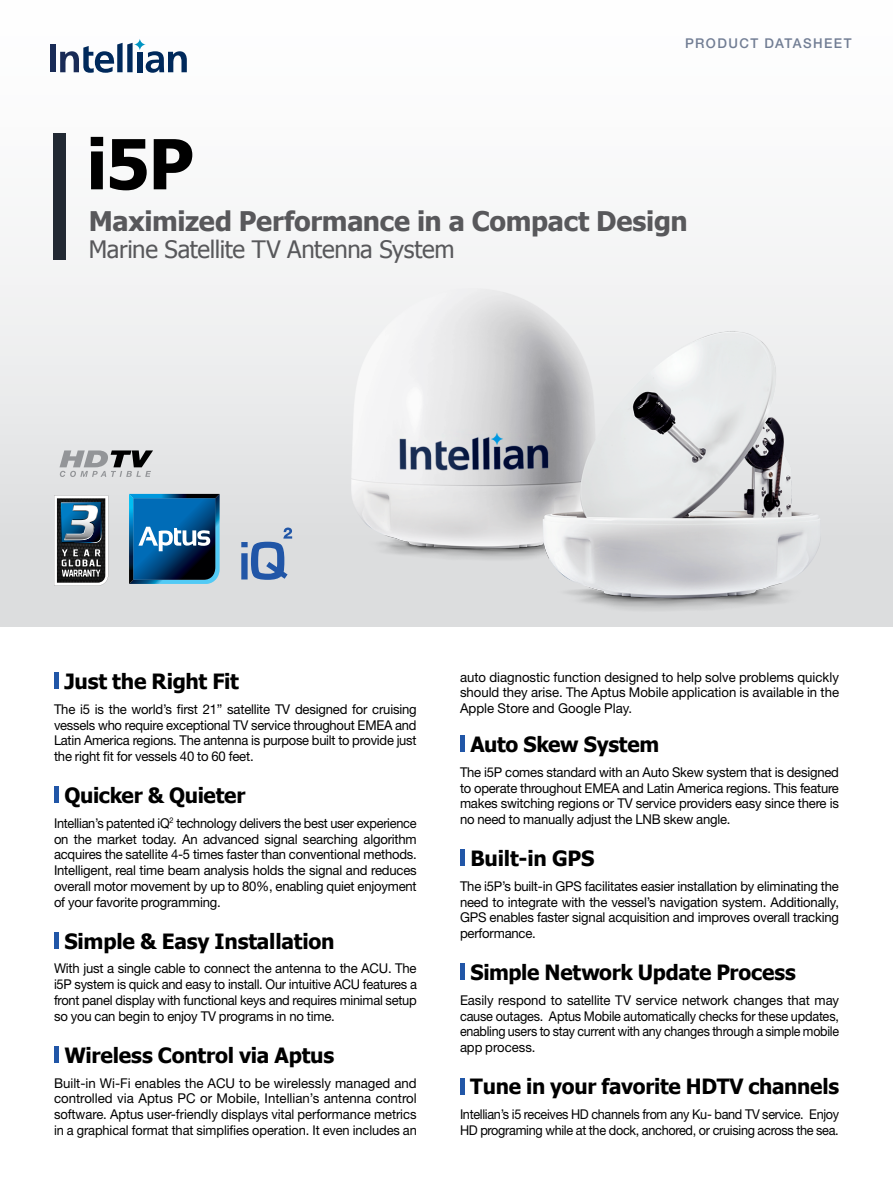
<style>
.page{position:relative;width:893px;height:1187px;background:#fff}
.page>*{position:absolute;margin:0;border:0;box-sizing:border-box;transform-origin:0 0}
.t1{font:700 69px "Tahoma";color:#000}
.t2{font:700 27px "Tahoma";letter-spacing:-.015em;color:#58585b}
.t3{font:24px "Tahoma";letter-spacing:-.015em;color:#58585b}
.t4{font:700 21px "Tahoma";letter-spacing:-.01em;color:#000}
.t5{font:13.5px/15.8px "Helvetica Neue LT Std";letter-spacing:-.015em;color:#000;text-align:justify}
.t6{font:13.5px/15.8px "Helvetica Neue LT Std";letter-spacing:-.015em;color:#000;text-align:justify;scale:.94 1}
.t7{font:500 13.5px "Helvetica Neue LT Std";letter-spacing:.11em;color:#727e94}
</style>
<div class="page">
<div style="left:0;top:0;width:893px;height:626px;background:linear-gradient(to bottom,#fff,#dadbdc)"></div>
<div style="left:50px;top:44px;width:6px;height:28px;background:#192b56"></div>
<svg style="left:60px;top:39px;width:127px;height:34px"></svg>
<hr style="left:54px;top:672px;width:4px;height:17px;background:#2156a7">
<hr style="left:54px;top:786px;width:4px;height:17px;background:#2156a7">
<hr style="left:54px;top:932px;width:4px;height:16px;background:#2156a7">
<hr style="left:54px;top:1046px;width:4px;height:16px;background:#2156a7">
<hr style="left:460px;top:735px;width:4px;height:17px;background:#2156a7">
<hr style="left:460px;top:849px;width:4px;height:17px;background:#2156a7">
<hr style="left:460px;top:963px;width:4px;height:17px;background:#2156a7">
<hr style="left:460px;top:1077px;width:4px;height:17px;background:#2156a7">
<svg style="left:60px;top:450px;width:93px;height:27px;background:#a9abac"></svg>
<svg style="left:241px;top:527px;width:51px;height:52px;background:#94a9c9"></svg>
<svg style="left:129px;top:494px;width:91px;height:90px;background:#1c6293"></svg>
<div style="left:53px;top:133px;width:12px;height:126px;background:#222933"></div>
<img style="left:317px;top:227px;width:529px;height:400px">
<svg style="left:54px;top:495px;width:54px;height:90px"></svg>
<p class="t7" style="left:685px;top:35px;width:168px">PRODUCT DATASHEET</p>
<h1 class="t1" style="left:87px;top:116px;width:109px">i5P</h1>
<h2 class="t2" style="left:89px;top:202px;width:600px">Maximized Performance in a Compact Design</h2>
<h3 class="t3" style="left:89px;top:233px;width:367px">Marine Satellite TV Antenna System</h3>
<h3 class="t4" style="left:64px;top:666px;width:176px">Just the Right Fit</h3>
<p class="t5" style="left:54px;top:701px;width:364px">The i5 is the world’s first 21” satellite TV designed for cruising vessels who require exceptional TV service throughout EMEA and Latin America regions. The antenna is purpose built to provide just the right fit for vessels 40 to 60 feet.</p>
<h3 class="t4" style="left:64px;top:780px;width:182px">Quicker &amp; Quieter</h3>
<p class="t6" style="left:54px;top:815px;width:387px">Intellian’s patented iQ<sup>2</sup> technology delivers the best user experience on the market today. An advanced signal searching algorithm acquires the satellite 4-5 times faster than conventional methods.<br>Intelligent, real time beam analysis holds the signal and reduces overall motor movement by up to 80%, enabling quiet enjoyment of your favorite programming.</p>
<h3 class="t4" style="left:64px;top:926px;width:272px">Simple &amp; Easy Installation</h3>
<p class="t5" style="left:54px;top:960px;width:364px">With just a single cable to connect the antenna to the ACU. The i5P system is quick and easy to install. Our intuitive ACU features a front panel display with functional keys and requires minimal setup so you can begin to enjoy TV programs in no time.</p>
<h3 class="t4" style="left:64px;top:1040px;width:271px">Wireless Control via Aptus</h3>
<p class="t5" style="left:54px;top:1074px;width:364px">Built-in Wi-Fi enables the ACU to be wirelessly managed and controlled via Aptus PC or Mobile, Intellian’s antenna control software. Aptus user-friendly displays vital performance metrics in a graphical format that simplifies operation. It even includes an</p>
<p class="t5" style="left:460px;top:668px;width:381px">auto diagnostic function designed to help solve problems quickly should they arise. The Aptus Mobile application is available in the Apple Store and Google Play.</p>
<h3 class="t4" style="left:470px;top:729px;width:190px">Auto Skew System</h3>
<p class="t5" style="left:460px;top:764px;width:380px">The i5P comes standard with an Auto Skew system that is designed to operate throughout EMEA and Latin America regions. This feature makes switching regions or TV service providers easy since there is no need to manually adjust the LNB skew angle.</p>
<h3 class="t4" style="left:470px;top:843px;width:126px">Built-in GPS</h3>
<p class="t5" style="left:460px;top:878px;width:380px">The i5P’s built-in GPS facilitates easier installation by eliminating the need to integrate with the vessel’s navigation system. Additionally, GPS enables faster signal acquisition and improves overall tracking performance.</p>
<h3 class="t4" style="left:470px;top:957px;width:327px">Simple Network Update Process</h3>
<p class="t5" style="left:460px;top:992px;width:380px">Easily respond to satellite TV service network changes that may cause outages. Aptus Mobile automatically checks for these updates, enabling users to stay current with any changes through a simple mobile app process.</p>
<h3 class="t4" style="left:470px;top:1071px;width:370px">Tune in your favorite HDTV channels</h3>
<p class="t6" style="left:460px;top:1106px;width:405px">Intellian’s i5 receives HD channels from any Ku- band TV service. Enjoy<br>HD programing while at the dock, anchored, or cruising across the sea.</p>
</div>
